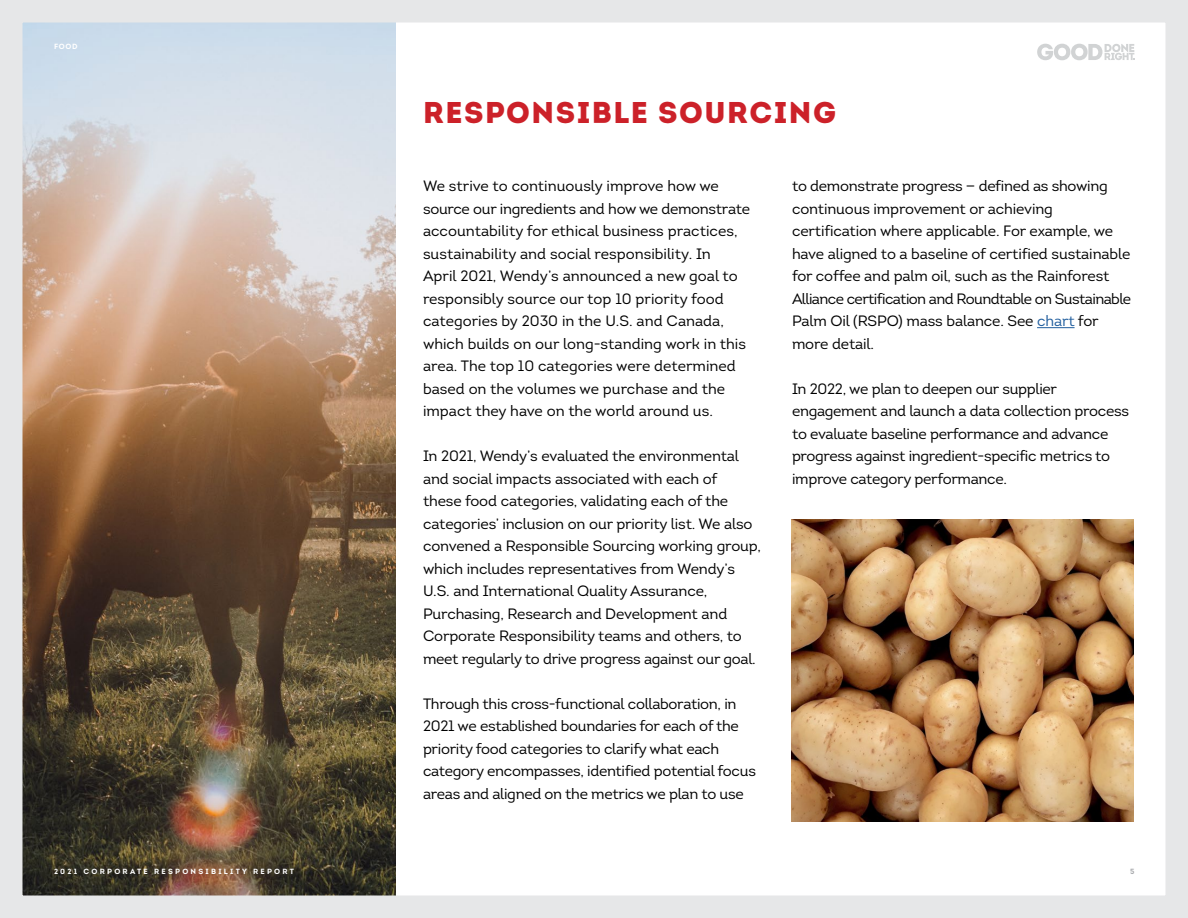
<style>
.page{position:relative;width:1188px;height:918px;background:#fff}
.page>*{position:absolute;margin:0;border:0;box-sizing:border-box;transform-origin:0 0}
.t1{font:900 30px "Intro";letter-spacing:.05em;color:#cc2129}
.t2{font:15px/22.5px "Intro";letter-spacing:-.01em;color:#000}
.t3{font:700 7.5px "Intro";letter-spacing:.3em;color:#fff}
.t4{font:700 7.5px "Intro";color:#a7a9ac}
.s1{color:#215e9e}
</style>
<div class="page">
<svg style="left:1037px;top:44px;width:97px;height:16px"></svg>
<img style="left:23px;top:23px;width:373px;height:872px">
<img style="left:792px;top:519px;width:342px;height:302px">
<hr style="left:1037px;top:327px;width:38px;height:1px;background:#215e9e">
<div style="left:0;top:0;width:1188px;height:918px;border:22px solid #e6e7e8"></div>
<p class="t3" style="left:54px;top:42px;width:25px">FOOD</p>
<h1 class="t1" style="left:423px;top:93px;width:415px">RESPONSIBLE SOURCING</h1>
<p class="t2" style="left:423px;top:175px;width:329px">We strive to continuously improve how we source our ingredients and how we demonstrate accountability for ethical business practices, sustainability and social responsibility. In<br>April 2021, Wendy’s announced a new goal to responsibly source our top 10 priority food categories by 2030 in the U.S. and Canada, which builds on our long-standing work in this area. The top 10 categories were determined based on the volumes we purchase and the impact they have on the world around us.</p>
<p class="t2" style="left:423px;top:445px;width:340px">In 2021, Wendy’s evaluated the environmental and social impacts associated with each of<br>these food categories, validating each of the categories’ inclusion on our priority list. We also convened a Responsible Sourcing working group, which includes representatives from Wendy’s U.S. and International Quality Assurance, Purchasing, Research and Development and Corporate Responsibility teams and others, to meet regularly to drive progress against our goal.</p>
<p class="t2" style="left:423px;top:692px;width:334px">Through this cross-functional collaboration, in 2021 we established boundaries for each of the priority food categories to clarify what each category encompasses, identified potential focus areas and aligned on the metrics we plan to use</p>
<p class="t2" style="left:792px;top:175px;width:341px">to demonstrate progress — defined as showing continuous improvement or achieving certification where applicable. For example, we have aligned to a baseline of certified sustainable for coffee and palm oil, such as the Rainforest Alliance certification and Roundtable on Sustainable Palm Oil (RSPO) mass balance. See <span class="s1">chart</span> for more detail.</p>
<p class="t2" style="left:792px;top:377px;width:339px">In 2022, we plan to deepen our supplier engagement and launch a data collection process to evaluate baseline performance and advance progress against ingredient-specific metrics to improve category performance.</p>
<p class="t3" style="left:54px;top:867px;width:241px">2021 CORPORATE RESPONSIBILITY REPORT</p>
<p class="t4" style="left:1130px;top:867px;width:6px">5</p>
</div>
